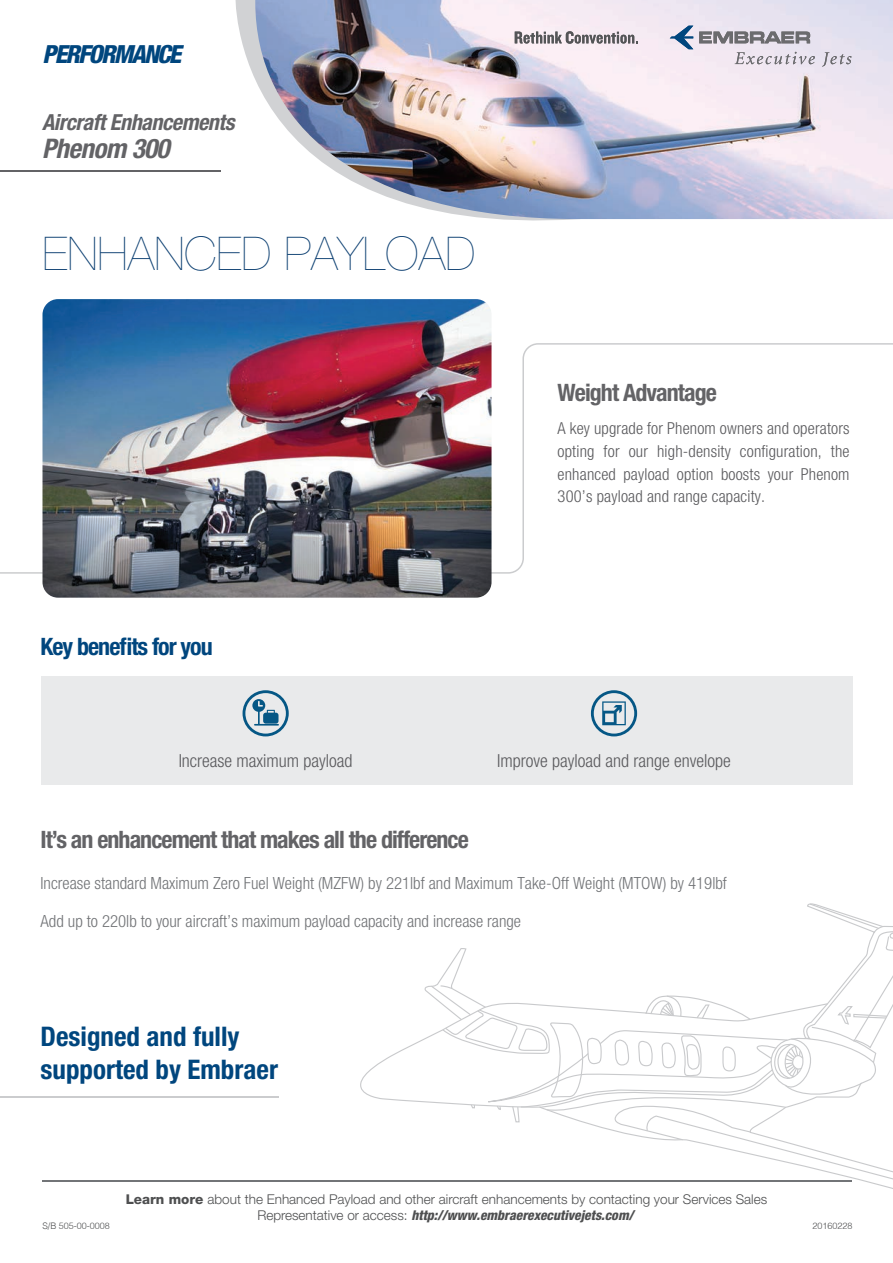
<style>
.page{position:relative;width:893px;height:1263px;background:#fff}
.page>*{position:absolute;margin:0;border:0;box-sizing:border-box;transform-origin:0 0}
.t1{font:200 46.5px "Helvetica Neue LT Pro";color:#0d4072}
.t2{font:700 condensed 27px/32.4px "Helvetica Neue LT Pro";color:#00467e}
.t3{font:italic 700 condensed 27px "Helvetica Neue LT Pro";letter-spacing:-.02em;color:#636366}
.t4{font:italic 800 condensed 25.05px "Helvetica Neue LT Pro";letter-spacing:-.07em;color:#00467e}
.t5{font:700 condensed 24px "Helvetica Neue LT Pro";letter-spacing:-.04em;color:#636366}
.t6{font:700 condensed 24px "Helvetica Neue LT Pro";letter-spacing:-.04em;color:#00467e}
.t7{font:italic 700 condensed 22.05px "Helvetica Neue LT Pro";letter-spacing:-.02em;color:#636366}
.t8{font:300 condensed 18px "Helvetica Neue LT Pro";color:#5a5a5d}
.t9{font:300 condensed 16.8px "Helvetica Neue LT Pro";color:#727477}
.t10{font:300 condensed 16.5px/22.8px "Helvetica Neue LT Pro";letter-spacing:.01em;color:#5a5a5d;text-align:justify}
.t11{font:300 13.5px/16.2px "Helvetica Neue LT Pro";color:#4e4f50;text-align:center}
.t12{font:300 9px "Helvetica";color:#4e4f50}
.s1{font-weight:800}
.s2{font-weight:800;font-style:italic;font-stretch:condensed}
</style>
<div class="page">
<svg style="left:235px;top:0;width:345px;height:221px"></svg>
<img style="left:255px;top:0;width:638px;height:219px">
<hr style="left:0;top:170px;width:220px;height:1px;background:#636366">
<hr style="left:42px;top:1181px;width:810px;height:1px;background:#727477">
<div style="left:41px;top:676px;width:811px;height:109px;background:#e9eaeb"></div>
<svg style="left:515px;top:31px;width:123px;height:13px;background:#aaa4a9"></svg>
<svg style="left:735px;top:52px;width:116px;height:14px;background:#d1cbd5"></svg>
<svg style="left:699px;top:32px;width:111px;height:11px"></svg>
<svg style="left:670px;top:26px;width:23px;height:23px"></svg>
<hr style="left:0;top:1097px;width:279px;height:1px;background:#cbccce">
<svg style="left:0;top:342px;width:893px;height:232px"></svg>
<img style="left:42px;top:299px;width:449px;height:299px">
<svg style="left:243px;top:690px;width:46px;height:46px"></svg>
<svg style="left:591px;top:690px;width:46px;height:46px"></svg>
<svg style="left:424px;top:903px;width:469px;height:286px"></svg>
<h3 class="t4" style="left:43px;top:39px;width:140px">PERFORMANCE</h3>
<h3 class="t7" style="left:42px;top:109px;width:194px">Aircraft Enhancements</h3>
<h2 class="t3" style="left:42px;top:132px;width:129px">Phenom 300</h2>
<h1 class="t1" style="left:42px;top:226px;width:435px">ENHANCED PAYLOAD</h1>
<h3 class="t6" style="left:41px;top:632px;width:174px">Key benefits for you</h3>
<h3 class="t5" style="left:558px;top:378px;width:161px">Weight Advantage</h3>
<p class="t10" style="left:558px;top:417px;width:293px">A key upgrade for Phenom owners and operators opting for our high-density configuration, the enhanced payload option boosts your Phenom 300’s payload and range capacity.</p>
<p class="t8" style="left:179px;top:751px;width:175px">Increase maximum payload</p>
<p class="t8" style="left:497px;top:751px;width:235px">Improve payload and range envelope</p>
<h3 class="t5" style="left:41px;top:825px;width:430px">It’s an enhancement that makes all the difference</h3>
<p class="t9" style="left:41px;top:874px;width:688px">Increase standard Maximum Zero Fuel Weight (MZFW) by 221lbf and Maximum Take-Off Weight (MTOW) by 419lbf</p>
<p class="t9" style="left:41px;top:911px;width:482px">Add up to 220lb to your aircraft’s maximum payload capacity and increase range</p>
<h2 class="t2" style="left:41px;top:1020px;width:239px">Designed and fully supported by Embraer</h2>
<p class="t11" style="left:126px;top:1191px;width:643px"><span class="s1">Learn more</span> about the Enhanced Payload and other aircraft enhancements by contacting your Services Sales<br>Representative or access: <span class="s2">http://www.embraerexecutivejets.com/</span></p>
<p class="t12" style="left:42px;top:1220px;width:69px">S/B 505-00-0008</p>
<p class="t12" style="left:812px;top:1220px;width:42px">20160228</p>
</div>
